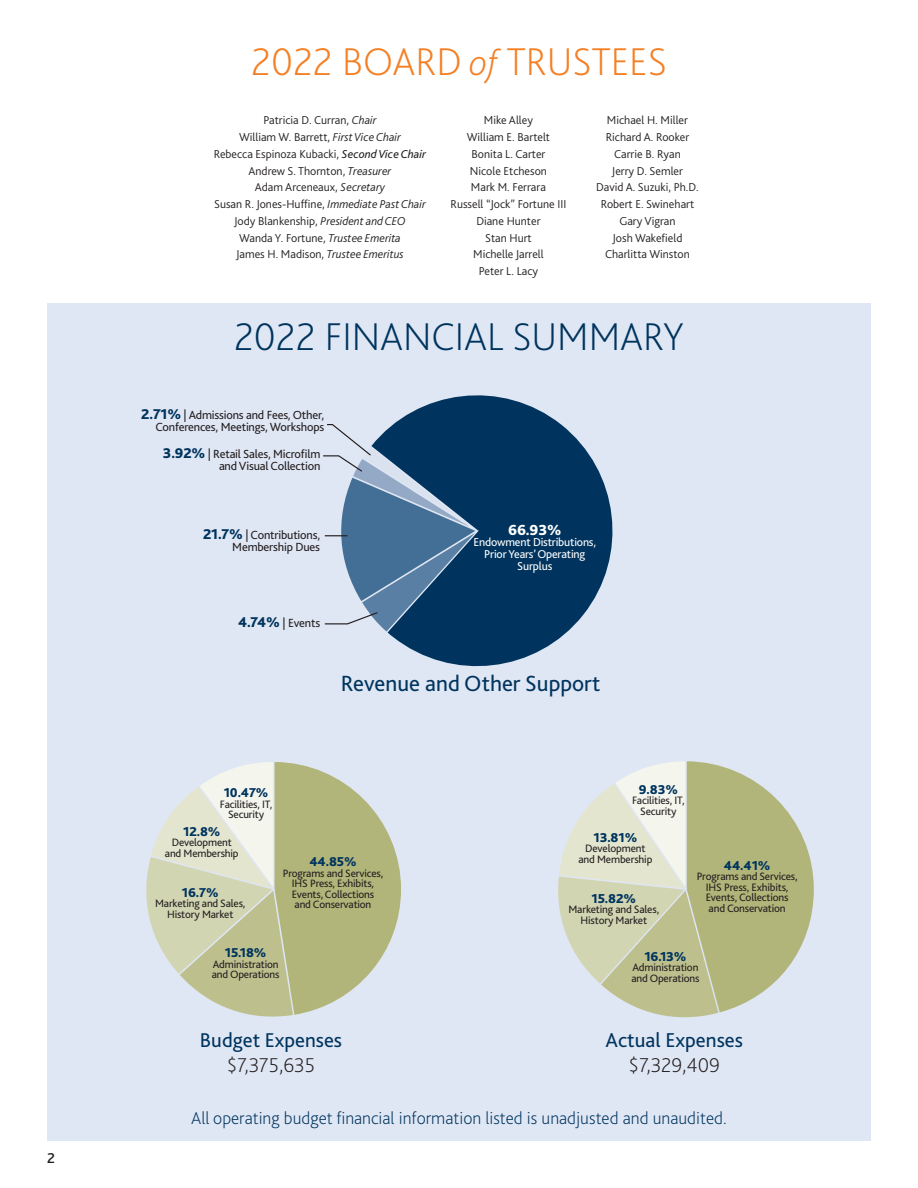
<style>
.page{position:relative;width:918px;height:1188px;background:#fff}
.page>*{position:absolute;margin:0;border:0;box-sizing:border-box;transform-origin:0 0}
.t1{font:200 40.5px "Bliss 2";color:#00345e}
.t2{font:200 40.5px "Bliss 2";color:#f48026}
.t3{font:23.1px "Bliss 2";color:#00345e}
.t4{font:21px "Bliss 2";color:#00345e}
.t5{font:200 21px "Bliss 2";color:#231f20}
.t6{font:20.85px "Bliss 2";color:#00345e}
.t7{font:200 20.85px "Bliss 2";color:#231f20}
.t8{font:200 18px "Bliss 2";color:#00345e}
.t9{font:800 15.3px "Bliss 2";color:#fff}
.t10{font:500 15px "Bliss 2";color:#231f20}
.t11{font:800 13.5px "Bliss 2";letter-spacing:-.01em;color:#00345e}
.t12{font:12.3px/11.6px "Bliss 2";letter-spacing:-.015em;color:#231f20;text-align:right}
.t13{font:300 12px/16.8px "Bliss 2";color:#231f20;text-align:center}
.t14{font:12px/12px "Bliss 2";letter-spacing:-.015em;color:#fff;text-align:center}
.t15{font:11.25px/10.5px "Bliss 2";letter-spacing:-.015em;color:#231f20;text-align:center}
.s1{font-style:italic;font-size:37.5px}
.s2{font-style:italic}
.s3{font-weight:400;font-style:italic}
.s4{font-weight:800;font-size:13.5px;color:#00345e}
.s5{font-weight:800;font-size:14.85px;color:#00345e}
</style>
<div class="page">
<div style="left:47px;top:303px;width:824px;height:838px;background:#e0e7f4"></div>
<svg style="left:558px;top:761px;width:256px;height:257px"></svg>
<svg style="left:146px;top:762px;width:255px;height:255px"></svg>
<svg style="left:387px;top:395px;width:226px;height:272px;fill:#00345e"></svg>
<svg style="left:323px;top:423px;width:156px;height:209px"></svg>
<p class="t10" style="left:47px;top:1149px;width:9px">2</p>
<h1 class="t2" style="left:251px;top:36px;width:417px">2022 BOARD <span class="s1">of</span> TRUSTEES</h1>
<p class="t13" style="left:214px;top:112px;width:214px">Patricia D. Curran, <span class="s2">Chair<br></span>William W. Barrett, <span class="s2">First Vice Chair<br></span>Rebecca Espinoza Kubacki, <span class="s3">Second Vice Chair </span>Andrew S. Thornton, <span class="s2">Treasurer<br></span>Adam Arceneaux, <span class="s2">Secretary<br></span>Susan R. Jones-Huffine, <span class="s2">Immediate Past Chair </span>Jody Blankenship, <span class="s2">President and CEO<br></span>Wanda Y. Fortune, <span class="s2">Trustee Emerita<br></span>James H. Madison, <span class="s2">Trustee Emeritus</span></p>
<p class="t13" style="left:451px;top:112px;width:117px">Mike Alley<br>William E. Bartelt<br>Bonita L. Carter<br>Nicole Etcheson<br>Mark M. Ferrara<br>Russell “Jock” Fortune III<br>Diane Hunter<br>Stan Hurt<br>Michelle Jarrell<br>Peter L. Lacy</p>
<p class="t13" style="left:596px;top:112px;width:104px">Michael H. Miller<br>Richard A. Rooker<br>Carrie B. Ryan<br>Jerry D. Semler<br>David A. Suzuki, Ph.D.<br>Robert E. Swinehart<br>Gary Vigran<br>Josh Wakefield<br>Charlitta Winston</p>
<p class="t15" style="left:394px;top:131px;width:145px"><span class="s4">3.92%</span> | Retail Sales, Microfilm</p>
<p class="t15" style="left:457px;top:215px;width:81px">Membership Dues</p>
<h1 class="t1" style="left:234px;top:312px;width:451px">2022 FINANCIAL SUMMARY</h1>
<p class="t12" style="left:141px;top:409px;width:185px"><span class="s5">2.71%</span> | Admissions and Fees, Other,<br>Conferences, Meetings, Workshops</p>
<p class="t12" style="left:163px;top:448px;width:159px"><span class="s5">3.92%</span> | Retail Sales, Microfilm and Visual Collection</p>
<p class="t12" style="left:203px;top:529px;width:119px"><span class="s5">21.7%</span> | Contributions,<br>Membership Dues</p>
<p class="t12" style="left:238px;top:617px;width:84px"><span class="s5">4.74%</span> | Events</p>
<p class="t9" style="left:508px;top:520px;width:55px">66.93%</p>
<p class="t14" style="left:474px;top:536px;width:124px">Endowment Distributions,<br>Prior Years’ Operating<br>Surplus</p>
<h2 class="t3" style="left:341px;top:669px;width:261px">Revenue and Other Support</h2>
<p class="t11" style="left:224px;top:784px;width:46px">10.47%</p>
<p class="t15" style="left:220px;top:798px;width:54px">Facilities, IT,<br>Security</p>
<p class="t11" style="left:183px;top:823px;width:39px">12.8%</p>
<p class="t15" style="left:165px;top:837px;width:75px">Development and Membership</p>
<p class="t11" style="left:182px;top:884px;width:38px">16.7%</p>
<p class="t15" style="left:155px;top:898px;width:92px">Marketing and Sales,<br>History Market</p>
<p class="t11" style="left:309px;top:854px;width:49px">44.85%</p>
<p class="t15" style="left:283px;top:868px;width:102px">Programs and Services,<br>IHS Press, Exhibits,<br>Events, Collections and Conservation</p>
<p class="t11" style="left:639px;top:781px;width:41px">9.83%</p>
<p class="t15" style="left:632px;top:795px;width:54px">Facilities, IT,<br>Security</p>
<p class="t11" style="left:593px;top:829px;width:45px">13.81%</p>
<p class="t15" style="left:578px;top:843px;width:76px">Development and Membership</p>
<p class="t11" style="left:592px;top:890px;width:46px">15.82%</p>
<p class="t15" style="left:568px;top:904px;width:92px">Marketing and Sales,<br>History Market</p>
<p class="t11" style="left:724px;top:857px;width:48px">44.41%</p>
<p class="t15" style="left:697px;top:871px;width:103px">Programs and Services,<br>IHS Press, Exhibits,<br>Events, Collections and Conservation</p>
<p class="t11" style="left:225px;top:944px;width:43px">15.18%</p>
<p class="t15" style="left:212px;top:959px;width:69px;text-align:left">Administration and Operations</p>
<h3 class="t6" style="left:200px;top:1027px;width:144px">Budget Expenses</h3>
<h3 class="t7" style="left:227px;top:1052px;width:90px">$7,375,635</h3>
<p class="t11" style="left:644px;top:948px;width:44px">16.13%</p>
<p class="t15" style="left:631px;top:962px;width:70px;text-align:left">Administration and Operations</p>
<h3 class="t4" style="left:606px;top:1027px;width:139px">Actual Expenses</h3>
<h3 class="t5" style="left:629px;top:1052px;width:93px">$7,329,409</h3>
<h3 class="t8" style="left:191px;top:1107px;width:537px">All operating budget financial information listed is unadjusted and unaudited.</h3>
</div>
